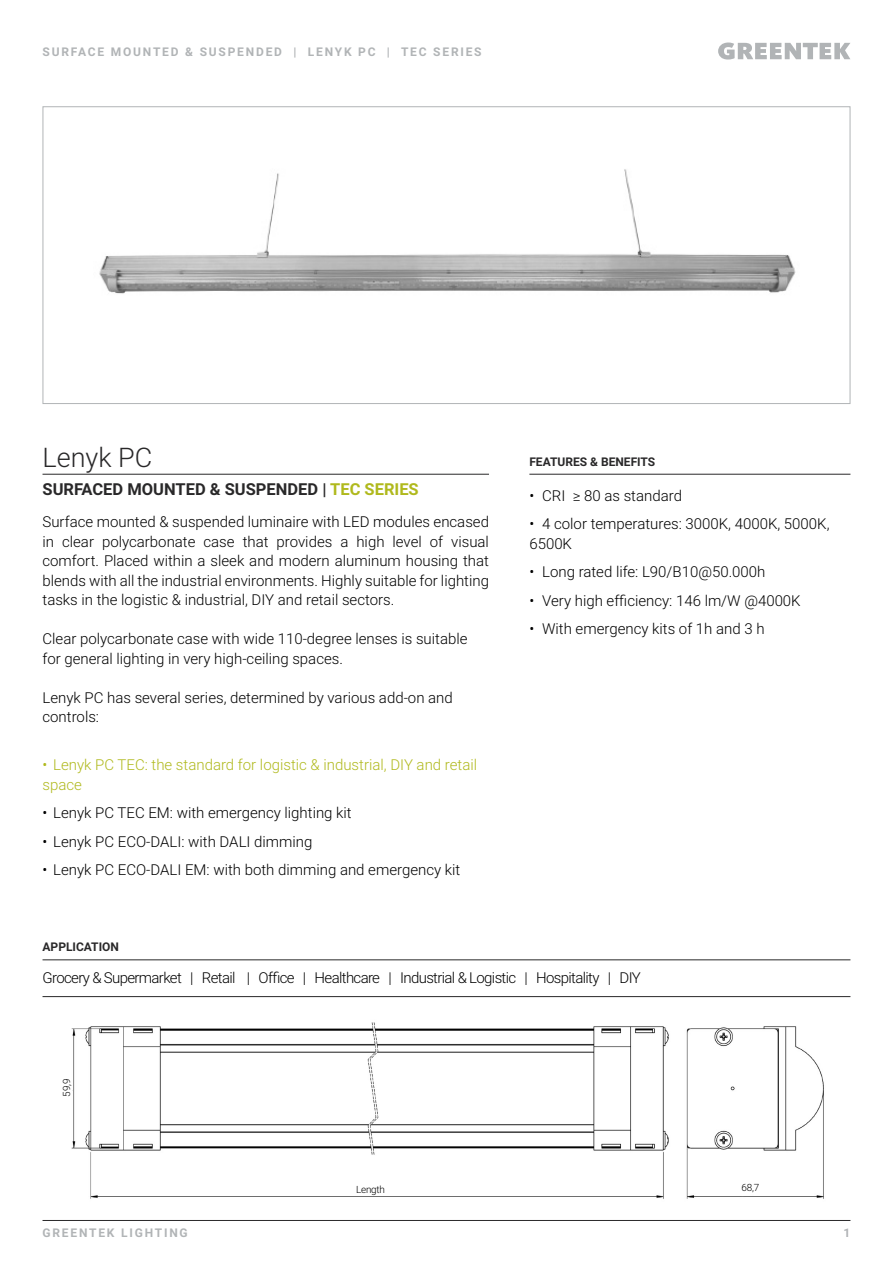
<style>
.page{position:relative;width:893px;height:1263px;background:#fff}
.page>*{position:absolute;margin:0;border:0;box-sizing:border-box;transform-origin:0 0}
.t1{font:300 27px "Roboto";color:#292829}
.t2{font:700 16.5px "Roboto";color:#292829}
.t3{font:300 15px/19.5px "Roboto";color:#000}
.t4{font:300 15px "Roboto";letter-spacing:-.045em;color:#000}
.t5{font:300 15px/19.5px "Roboto";color:#b0b91d}
.t6{font:700 12px "Roboto";letter-spacing:.15em;color:#b1b4b6}
.t7{font:700 12px "Roboto";color:#292829}
.t8{font:300 9.9px "Roboto";letter-spacing:-.025em;color:#000}
.s1{color:#b0b91d}
</style>
<div class="page">
<svg style="left:718px;top:43px;width:132px;height:17px"></svg>
<img style="left:99px;top:169px;width:697px;height:125px">
<hr style="left:43px;top:474px;width:446px;height:1px;background:#292829">
<hr style="left:43px;top:959px;width:807px;height:1px;background:#292829">
<hr style="left:529px;top:474px;width:321px;height:1px;background:#292829">
<hr style="left:43px;top:996px;width:807px;height:1px;background:#292829">
<img style="left:71px;top:1022px;width:753px;height:177px">
<hr style="left:43px;top:1220px;width:807px;height:1px;background:#292829">
<p class="t6" style="left:43px;top:43px;width:441px">SURFACE MOUNTED &amp; SUSPENDED | LENYK PC | TEC SERIES</p>
<h1 class="t1" style="left:43px;top:438px;width:111px">Lenyk PC</h1>
<p class="t2" style="left:43px;top:478px;width:378px">SURFACED MOUNTED &amp; SUSPENDED | <span class="s1">TEC SERIES</span></p>
<p class="t3" style="left:43px;top:511px;width:448px;text-align:justify">Surface mounted &amp; suspended luminaire with LED modules encased in clear polycarbonate case that provides a high level of visual comfort. Placed within a sleek and modern aluminum housing that blends with all the industrial environments. Highly suitable for lighting tasks in the logistic &amp; industrial, DIY and retail sectors.</p>
<p class="t3" style="left:43px;top:628px;width:426px">Clear polycarbonate case with wide 110-degree lenses is suitable for general lighting in very high-ceiling spaces.</p>
<p class="t3" style="left:43px;top:687px;width:412px">Lenyk PC has several series, determined by various add-on and controls:</p>
<p class="t5" style="left:43px;top:754px;width:436px">• Lenyk PC TEC: the standard for logistic &amp; industrial, DIY and retail space</p>
<p class="t3" style="left:43px;top:802px;width:311px">• Lenyk PC TEC EM: with emergency lighting kit</p>
<p class="t3" style="left:43px;top:831px;width:271px">• Lenyk PC ECO-DALI: with DALI dimming</p>
<p class="t3" style="left:43px;top:859px;width:419px">• Lenyk PC ECO-DALI EM: with both dimming and emergency kit</p>
<p class="t7" style="left:529px;top:453px;width:127px">FEATURES &amp; BENEFITS</p>
<p class="t3" style="left:529px;top:485px;width:154px">• CRI ≥ 80 as standard</p>
<p class="t3" style="left:529px;top:514px;width:302px">• 4 color temperatures: 3000K, 4000K, 5000K,<br>6500K</p>
<p class="t3" style="left:529px;top:562px;width:238px">• Long rated life: L90/B10@50.000h</p>
<p class="t3" style="left:529px;top:590px;width:273px">• Very high efficiency: 146 lm/W @4000K</p>
<p class="t3" style="left:529px;top:619px;width:237px">• With emergency kits of 1h and 3 h</p>
<p class="t7" style="left:43px;top:938px;width:78px">APPLICATION</p>
<p class="t4" style="left:43px;top:967px;width:600px">Grocery &amp; Supermarket | Retail | Office | Healthcare | Industrial &amp; Logistic | Hospitality | DIY</p>
<p class="t8" style="left:60px;top:1097px;width:19px;rotate:-90deg">59,9</p>
<p class="t8" style="left:356px;top:1182px;width:30px">Length</p>
<p class="t8" style="left:742px;top:1181px;width:19px">68,7</p>
<p class="t6" style="left:43px;top:1224px;width:147px">GREENTEK LIGHTING</p>
<p class="t6" style="left:844px;top:1224px;width:8px">1</p>
</div>
